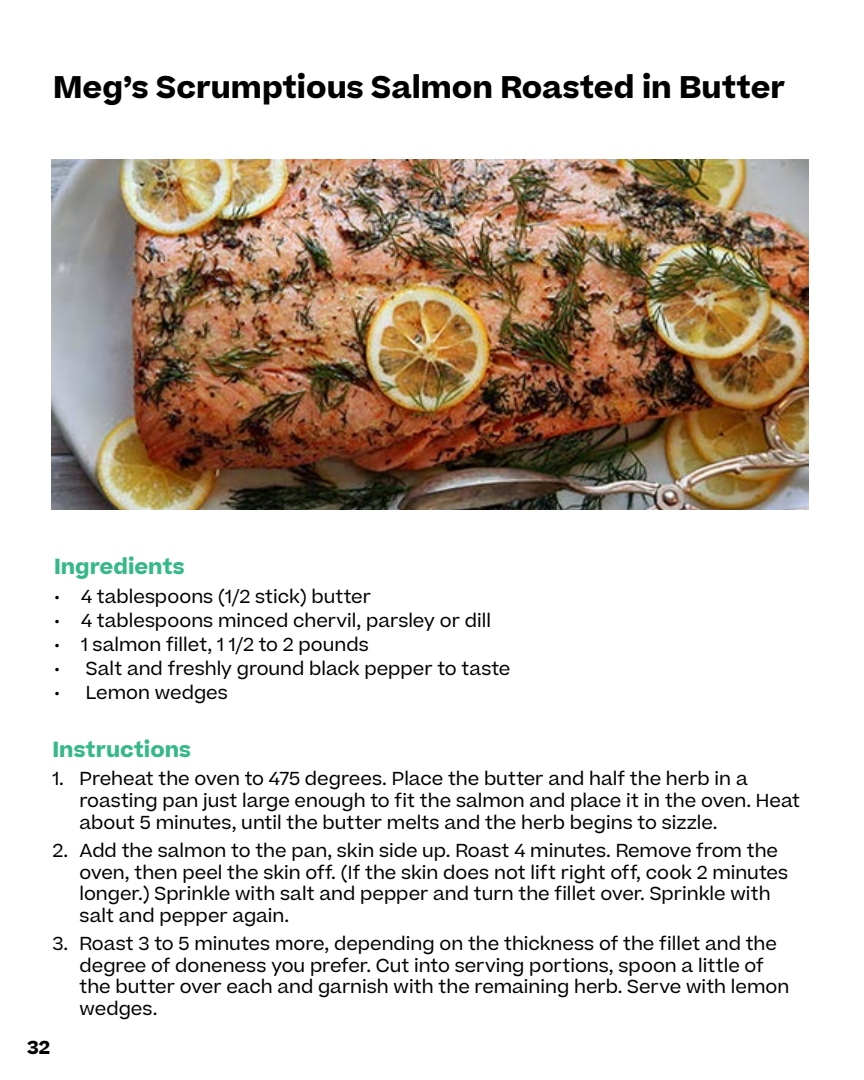
<style>
.page{position:relative;width:864px;height:1080px;background:#fff}
.page>*{position:absolute;margin:0;border:0;box-sizing:border-box;transform-origin:0 0}
.t1{font:700 30px "Beatrice";color:#000}
.t2{font:700 21px "Beatrice";color:#36b988}
.t3{font:18px/21.6px "Beatrice";color:#000}
.t4{font:700 18px "Beatrice";color:#000}
</style>
<div class="page">
<img style="left:52px;top:160px;width:756px;height:350px">
<h1 class="t1" style="left:53px;top:66px;width:733px">Meg’s Scrumptious Salmon Roasted in Butter</h1>
<p class="t2" style="left:54px;top:552px;width:132px">Ingredients</p>
<p class="t3" style="left:54px;top:585px;width:319px">• 4 tablespoons (1/2 stick) butter</p>
<p class="t3" style="left:54px;top:609px;width:439px">• 4 tablespoons minced chervil, parsley or dill</p>
<p class="t3" style="left:54px;top:633px;width:316px">• 1 salmon fillet, 1 1/2 to 2 pounds</p>
<p class="t3" style="left:54px;top:657px;width:458px">• Salt and freshly ground black pepper to taste</p>
<p class="t3" style="left:54px;top:681px;width:175px">• Lemon wedges</p>
<p class="t2" style="left:52px;top:735px;width:140px">Instructions</p>
<p class="t3" style="left:80px;top:768px;width:722px;text-indent:-27px">1. Preheat the oven to 475 degrees. Place the butter and half the herb in a roasting pan just large enough to fit the salmon and place it in the oven. Heat about 5 minutes, until the butter melts and the herb begins to sizzle.</p>
<p class="t3" style="left:80px;top:840px;width:710px;text-indent:-27px">2. Add the salmon to the pan, skin side up. Roast 4 minutes. Remove from the oven, then peel the skin off. (If the skin does not lift right off, cook 2 minutes longer.) Sprinkle with salt and pepper and turn the fillet over. Sprinkle with salt and pepper again.</p>
<p class="t3" style="left:80px;top:933px;width:711px;text-indent:-27px">3. Roast 3 to 5 minutes more, depending on the thickness of the fillet and the degree of doneness you prefer. Cut into serving portions, spoon a little of the butter over each and garnish with the remaining herb. Serve with lemon wedges.</p>
<p class="t4" style="left:27px;top:1035px;width:25px">32</p>
</div>
